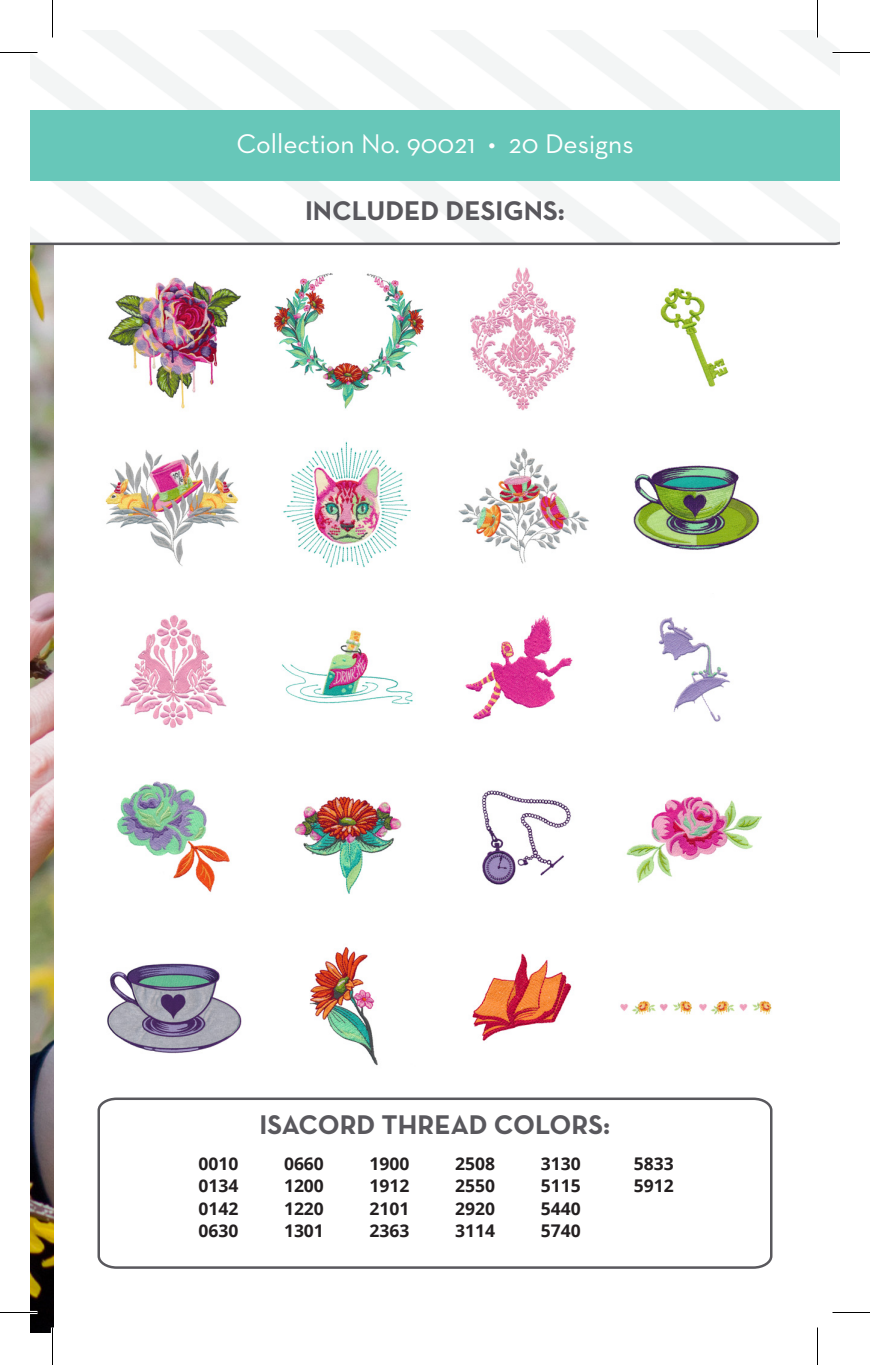
<style>
.page{position:relative;width:870px;height:1365px;background:#fff}
.page>*{position:absolute;margin:0;border:0;box-sizing:border-box;transform-origin:0 0}
.t1{font:700 27.5px "Neutra Text";color:#59585d}
.t2{font:27.5px "Neutra Text";color:#fff}
.t3{font:700 17.5px "Open Sans";color:#231f20}
</style>
<div class="page">
<img style="left:30px;top:245px;width:23px;height:1087px">
<svg style="left:30px;top:30px;width:810px;height:215px"></svg>
<div style="left:30px;top:110px;width:810px;height:71px;background:#67c7b9"></div>
<svg style="left:97px;top:1097px;width:676px;height:172px"></svg>
<img style="left:108px;top:277px;width:134px;height:132px">
<img style="left:105px;top:449px;width:134px;height:117px">
<img style="left:120px;top:615px;width:107px;height:113px">
<img style="left:117px;top:781px;width:113px;height:112px">
<img style="left:107px;top:963px;width:135px;height:91px">
<img style="left:273px;top:273px;width:152px;height:136px">
<img style="left:283px;top:441px;width:128px;height:127px">
<img style="left:281px;top:630px;width:132px;height:75px">
<img style="left:294px;top:796px;width:108px;height:98px">
<img style="left:309px;top:947px;width:69px;height:119px">
<img style="left:470px;top:267px;width:106px;height:144px">
<img style="left:458px;top:448px;width:131px;height:116px">
<img style="left:465px;top:615px;width:108px;height:105px">
<img style="left:482px;top:790px;width:89px;height:95px">
<img style="left:472px;top:953px;width:100px;height:88px">
<img style="left:660px;top:288px;width:69px;height:99px">
<img style="left:633px;top:465px;width:127px;height:85px">
<img style="left:658px;top:617px;width:72px;height:105px">
<img style="left:626px;top:796px;width:136px;height:87px">
<img style="left:620px;top:1000px;width:152px;height:15px">
<hr style="left:0;top:51px;width:38px;height:3px;background:#fff">
<hr style="left:832px;top:51px;width:38px;height:3px;background:#fff">
<hr style="left:0;top:1311px;width:38px;height:3px;background:#fff">
<hr style="left:51px;top:0;width:3px;height:38px;background:#fff">
<hr style="left:51px;top:1328px;width:3px;height:37px;background:#fff">
<hr style="left:816px;top:0;width:3px;height:38px;background:#fff">
<hr style="left:0;top:52px;width:38px;height:1px;background:#000">
<hr style="left:832px;top:52px;width:38px;height:1px;background:#000">
<hr style="left:0;top:1312px;width:38px;height:1px;background:#000">
<hr style="left:832px;top:1312px;width:38px;height:1px;background:#000">
<hr style="left:52px;top:0;width:1px;height:38px;background:#000">
<hr style="left:52px;top:1328px;width:1px;height:37px;background:#000">
<hr style="left:817px;top:0;width:1px;height:38px;background:#000">
<hr style="left:817px;top:1328px;width:1px;height:37px;background:#000">
<p class="t2" style="left:236px;top:127px;width:399px">Collection No. 90021 • 20 Designs</p>
<p class="t1" style="left:305px;top:193px;width:261px">INCLUDED DESIGNS:</p>
<p class="t3" style="left:198px;top:1151px;width:41px">0010</p>
<p class="t3" style="left:198px;top:1173px;width:41px">0134</p>
<p class="t3" style="left:198px;top:1196px;width:41px">0142</p>
<p class="t3" style="left:198px;top:1218px;width:41px">0630</p>
<p class="t1" style="left:260px;top:1108px;width:352px">ISACORD THREAD COLORS:</p>
<p class="t3" style="left:284px;top:1151px;width:41px">0660</p>
<p class="t3" style="left:284px;top:1173px;width:41px">1200</p>
<p class="t3" style="left:284px;top:1196px;width:41px">1220</p>
<p class="t3" style="left:284px;top:1218px;width:41px">1301</p>
<p class="t3" style="left:370px;top:1151px;width:41px">1900</p>
<p class="t3" style="left:370px;top:1173px;width:41px">1912</p>
<p class="t3" style="left:370px;top:1196px;width:41px">2101</p>
<p class="t3" style="left:370px;top:1218px;width:41px">2363</p>
<p class="t3" style="left:455px;top:1151px;width:41px">2508</p>
<p class="t3" style="left:455px;top:1173px;width:41px">2550</p>
<p class="t3" style="left:455px;top:1196px;width:41px">2920</p>
<p class="t3" style="left:455px;top:1218px;width:41px">3114</p>
<p class="t3" style="left:541px;top:1151px;width:41px">3130</p>
<p class="t3" style="left:541px;top:1173px;width:41px">5115</p>
<p class="t3" style="left:541px;top:1196px;width:41px">5440</p>
<p class="t3" style="left:541px;top:1218px;width:41px">5740</p>
<p class="t3" style="left:634px;top:1151px;width:41px">5833</p>
<p class="t3" style="left:634px;top:1173px;width:41px">5912</p>
</div>
